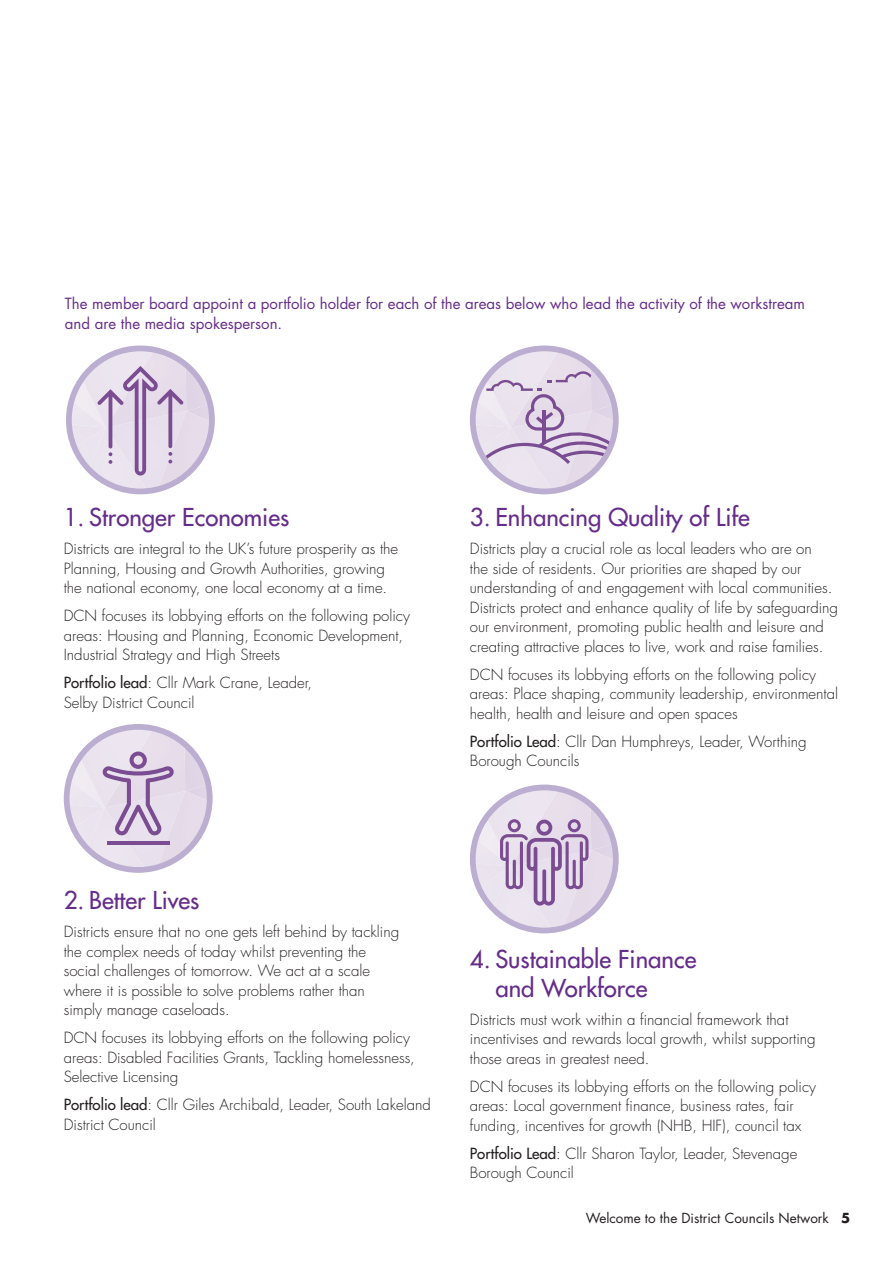
<style>
.page{position:relative;width:893px;height:1263px;background:#fff}
.page>*{position:absolute;margin:0;border:0;box-sizing:border-box;transform-origin:0 0}
.t1{font:24px/28.8px "Futura";color:#652c8a}
.t2{font:300 15px/19.5px "Futura";color:#231f20}
.t3{font:15px/19.5px "Futura";color:#652c8a}
.t4{font:13.5px "Futura";color:#231f20}
.s1{font-weight:400}
.s2{font-weight:700}
</style>
<div class="page">
<svg style="left:66px;top:345px;width:149px;height:149px"></svg>
<svg style="left:64px;top:724px;width:149px;height:149px"></svg>
<svg style="left:470px;top:345px;width:149px;height:149px"></svg>
<svg style="left:470px;top:784px;width:149px;height:149px"></svg>
<p class="t3" style="left:65px;top:294px;width:742px">The member board appoint a portfolio holder for each of the areas below who lead the activity of the workstream and are the media spokesperson.</p>
<h1 class="t1" style="left:64px;top:503px;width:227px">1. Stronger Economies</h1>
<p class="t2" style="left:64px;top:539px;width:336px">Districts are integral to the UK’s future prosperity as the<br>Planning, Housing and Growth Authorities, growing the national economy, one local economy at a time.</p>
<p class="t2" style="left:64px;top:606px;width:348px">DCN focuses its lobbying efforts on the following policy areas: Housing and Planning, Economic Development,<br>Industrial Strategy and High Streets</p>
<p class="t2" style="left:64px;top:673px;width:250px"><span class="s1">Portfolio lead</span>: Cllr Mark Crane, Leader,<br>Selby District Council</p>
<h1 class="t1" style="left:470px;top:503px;width:281px">3. Enhancing Quality of Life</h1>
<p class="t2" style="left:470px;top:539px;width:370px">Districts play a crucial role as local leaders who are on<br>the side of residents. Our priorities are shaped by our understanding of and engagement with local communities.<br>Districts protect and enhance quality of life by safeguarding our environment, promoting public health and leisure and creating attractive places to live, work and raise families.</p>
<p class="t2" style="left:470px;top:665px;width:370px">DCN focuses its lobbying efforts on the following policy areas: Place shaping, community leadership, environmental health, health and leisure and open spaces</p>
<p class="t2" style="left:470px;top:732px;width:338px"><span class="s1">Portfolio Lead</span>: Cllr Dan Humphreys, Leader, Worthing<br>Borough Councils</p>
<h1 class="t1" style="left:64px;top:886px;width:137px">2. Better Lives</h1>
<p class="t2" style="left:64px;top:922px;width:337px">Districts ensure that no one gets left behind by tackling the complex needs of today whilst preventing the social challenges of tomorrow. We act at a scale where it is possible to solve problems rather than simply manage caseloads.</p>
<p class="t2" style="left:64px;top:1028px;width:353px">DCN focuses its lobbying efforts on the following policy areas: Disabled Facilities Grants, Tackling homelessness,<br>Selective Licensing</p>
<p class="t2" style="left:64px;top:1095px;width:369px"><span class="s1">Portfolio lead</span>: Cllr Giles Archibald, Leader, South Lakeland<br>District Council</p>
<h1 class="t1" style="left:495px;top:944px;width:203px;text-indent:-26px">4. Sustainable Finance and Workforce</h1>
<p class="t2" style="left:470px;top:1009px;width:347px">Districts must work within a financial framework that incentivises and rewards local growth, whilst supporting those areas in greatest need.</p>
<p class="t2" style="left:470px;top:1076px;width:348px">DCN focuses its lobbying efforts on the following policy areas: Local government finance, business rates, fair funding, incentives for growth (NHB, HIF), council tax</p>
<p class="t2" style="left:470px;top:1143px;width:329px"><span class="s1">Portfolio Lead</span>: Cllr Sharon Taylor, Leader, Stevenage<br>Borough Council</p>
<p class="t4" style="left:586px;top:1209px;width:266px">Welcome to the District Councils Network <span class="s2">5</span></p>
</div>
